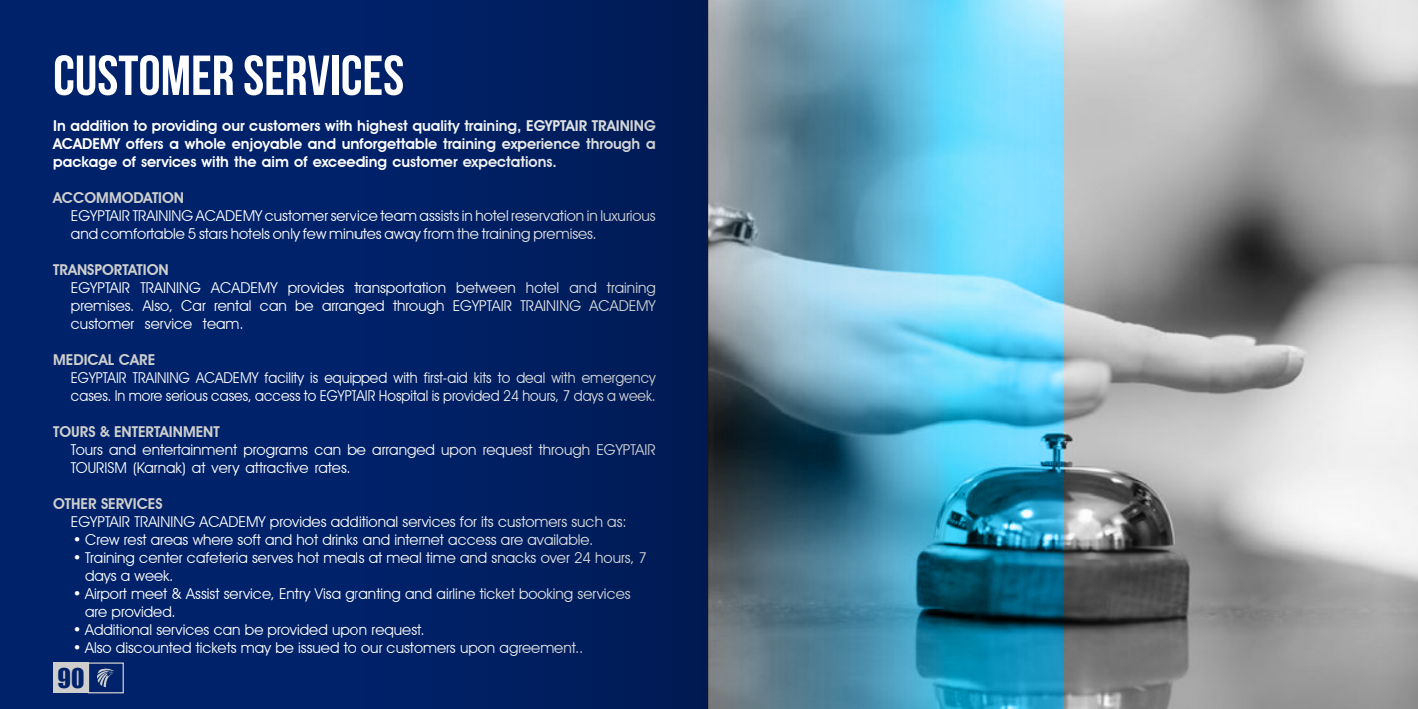
<style>
.page{position:relative;width:1418px;height:709px;background:#fff}
.page>*{position:absolute;margin:0;border:0;box-sizing:border-box;transform-origin:0 0}
.t1{font:700 56.25px "Bebas Neue";color:#fff}
.t2{font:25px "Impact";color:#00226a}
.t3{font:15px/18px "Avant Garde IT Cby BT";color:#fff}
.t4{font:600 15px/18px "Avant Garde IT Cby BT";color:#fff;text-align:justify}
.t5{font:15px/18px "Avant Garde IT Cby BT";color:#fff;scale:.94 1}
.t6{font:600 15px "Avant Garde IT Cby BT";color:#cecfcd}
</style>
<div class="page">
<div style="left:0;top:0;width:709px;height:708px;background:#00226a"></div>
<div style="left:53px;top:662px;width:36px;height:31px;background:#cecfcd"></div>
<div style="left:88px;top:662px;width:36px;height:31px;border:1px solid #cecfcd"></div>
<svg style="left:97px;top:668px;width:18px;height:19px"></svg>
<img style="left:358px;top:0;width:1059px;height:709px">
<svg style="left:1045px;top:0;width:18px;height:709px"></svg>
<img style="left:709px;top:0;width:336px;height:709px">
<h1 class="t1" style="left:53px;top:45px;width:352px">CUSTOMER SERVICES</h1>
<p class="t4" style="left:53px;top:116px;width:604px">In addition to providing our customers with highest quality training, EGYPTAIR TRAINING ACADEMY offers a whole enjoyable and unforgettable training experience through a package of services with the aim of exceeding customer expectations.</p>
<p class="t6" style="left:53px;top:189px;width:132px">ACCOMMODATION</p>
<p class="t3" style="left:71px;top:206px;width:586px">EGYPTAIR TRAINING ACADEMY customer service team assists in hotel reservation in luxurious and comfortable 5 stars hotels only few minutes away from the training premises.</p>
<p class="t6" style="left:53px;top:261px;width:117px">TRANSPORTATION</p>
<p class="t3" style="left:71px;top:278px;width:586px;text-align:justify">EGYPTAIR TRAINING ACADEMY provides transportation between hotel and training premises. Also, Car rental can be arranged through EGYPTAIR TRAINING ACADEMY customer service team.</p>
<p class="t6" style="left:53px;top:351px;width:103px">MEDICAL CARE</p>
<p class="t5" style="left:71px;top:368px;width:623px">EGYPTAIR TRAINING ACADEMY facility is equipped with first-aid kits to deal with emergency cases. In more serious cases, access to EGYPTAIR Hospital is provided 24 hours, 7 days a week.</p>
<p class="t6" style="left:53px;top:423px;width:168px">TOURS &amp; ENTERTAINMENT</p>
<p class="t3" style="left:71px;top:440px;width:586px">Tours and entertainment programs can be arranged upon request through EGYPTAIR<br>TOURISM (Karnak) at very attractive rates.</p>
<p class="t6" style="left:53px;top:495px;width:111px">OTHER SERVICES</p>
<p class="t3" style="left:71px;top:512px;width:557px">EGYPTAIR TRAINING ACADEMY provides additional services for its customers such as:</p>
<p class="t3" style="left:73px;top:530px;width:522px">• Crew rest areas where soft and hot drinks and internet access are available.</p>
<p class="t3" style="left:85px;top:548px;width:563px;text-indent:-12px">• Training center cafeteria serves hot meals at meal time and snacks over 24 hours, 7 days a week.</p>
<p class="t3" style="left:85px;top:584px;width:547px;text-indent:-12px">• Airport meet &amp; Assist service, Entry Visa granting and airline ticket booking services are provided.</p>
<p class="t3" style="left:73px;top:620px;width:353px">• Additional services can be provided upon request.</p>
<p class="t3" style="left:73px;top:638px;width:512px">• Also discounted tickets may be issued to our customers upon agreement..</p>
<h2 class="t2" style="left:58px;top:659px;width:28px">90</h2>
</div>
